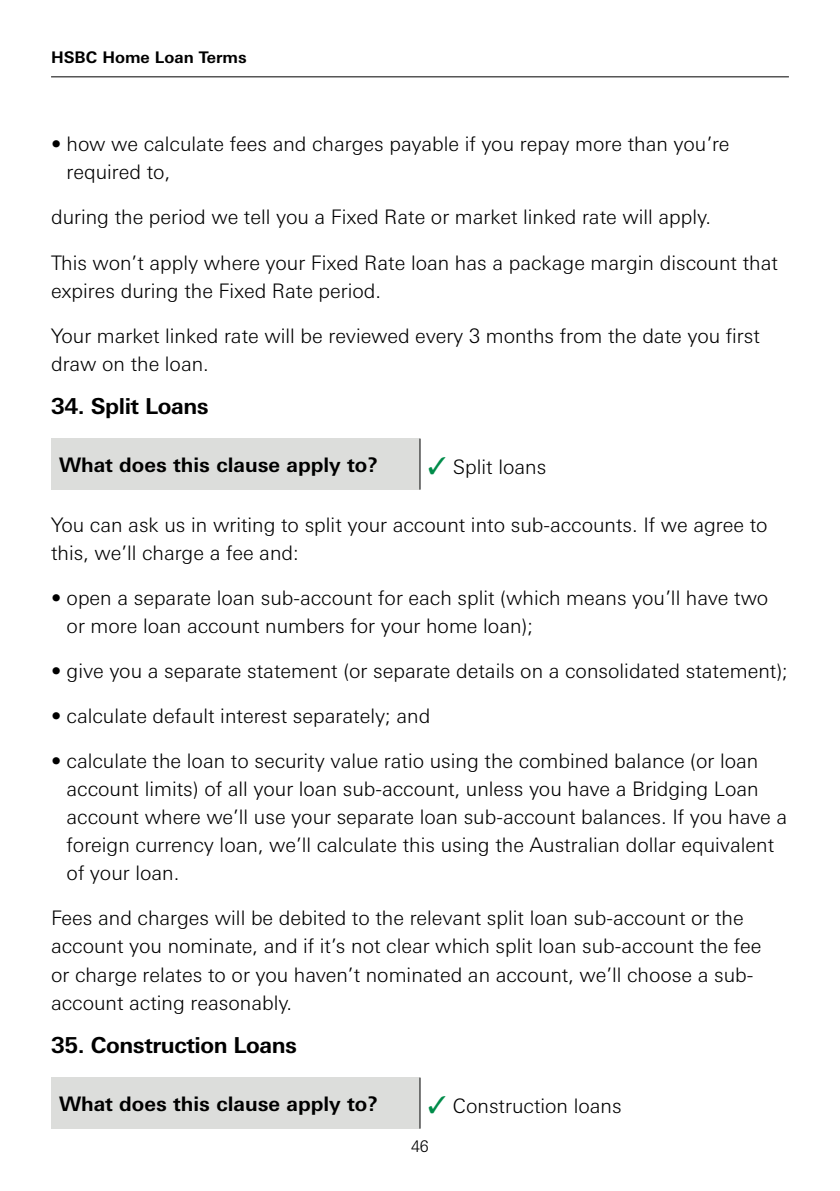
<style>
.page{position:relative;width:840px;height:1191px;background:#fff}
.page>*{position:absolute;margin:0;border:0;box-sizing:border-box;transform-origin:0 0}
.t1{font:700 22px "Univers Nextfor HSBC";letter-spacing:-.02em;color:#000}
.t2{font:300 20px/28px "Univers Nextfor HSBC";color:#000}
.t3{font:700 20px "Univers Nextfor HSBC";color:#000}
.t4{font:700 16px "Univers Nextfor HSBC";color:#000}
.t5{font:300 16px "Univers Nextfor HSBC";color:#000}
.s1{color:#008c4a}
</style>
<div class="page">
<hr style="left:51px;top:76px;width:737px;height:1px;background:#000">
<div style="left:51px;top:438px;width:369px;height:51px;background:#dcdddb"></div>
<hr style="left:419px;top:438px;width:1px;height:51px;background:#000">
<div style="left:51px;top:1077px;width:369px;height:51px;background:#dcdddb"></div>
<hr style="left:419px;top:1077px;width:1px;height:51px;background:#000">
<p class="t4" style="left:51px;top:46px;width:197px">HSBC Home Loan Terms</p>
<p class="t2" style="left:67px;top:129px;width:664px;text-indent:-16px">• how we calculate fees and charges payable if you repay more than you’re required to,</p>
<p class="t2" style="left:51px;top:202px;width:661px">during the period we tell you a Fixed Rate or market linked rate will apply.</p>
<p class="t2" style="left:51px;top:247px;width:728px">This won’t apply where your Fixed Rate loan has a package margin discount that expires during the Fixed Rate period.</p>
<p class="t2" style="left:51px;top:320px;width:710px">Your market linked rate will be reviewed every 3 months from the date you first draw on the loan.</p>
<p class="t1" style="left:51px;top:390px;width:159px">34. Split Loans</p>
<p class="t3" style="left:59px;top:450px;width:320px">What does this clause apply to?</p>
<p class="t2" style="left:428px;top:451px;width:120px"><span class="s1">✓</span> Split loans</p>
<p class="t2" style="left:51px;top:510px;width:717px">You can ask us in writing to split your account into sub-accounts. If we agree to this, we’ll charge a fee and:</p>
<p class="t2" style="left:67px;top:583px;width:702px;text-indent:-16px">• open a separate loan sub-account for each split (which means you’ll have two or more loan account numbers for your home loan);</p>
<p class="t2" style="left:51px;top:656px;width:737px">• give you a separate statement (or separate details on a consolidated statement);</p>
<p class="t2" style="left:51px;top:701px;width:380px">• calculate default interest separately; and</p>
<p class="t2" style="left:67px;top:746px;width:721px;text-indent:-16px">• calculate the loan to security value ratio using the combined balance (or loan account limits) of all your loan sub-account, unless you have a Bridging Loan account where we’ll use your separate loan sub-account balances. If you have a foreign currency loan, we’ll calculate this using the Australian dollar equivalent of your loan.</p>
<p class="t2" style="left:51px;top:903px;width:711px">Fees and charges will be debited to the relevant split loan sub-account or the account you nominate, and if it’s not clear which split loan sub-account the fee or charge relates to or you haven’t nominated an account, we’ll choose a sub&shy;account acting reasonably.</p>
<p class="t1" style="left:51px;top:1029px;width:247px">35. Construction Loans</p>
<p class="t3" style="left:59px;top:1089px;width:320px">What does this clause apply to?</p>
<p class="t2" style="left:428px;top:1090px;width:195px"><span class="s1">✓</span> Construction loans</p>
<p class="t5" style="left:411px;top:1135px;width:19px">46</p>
</div>
